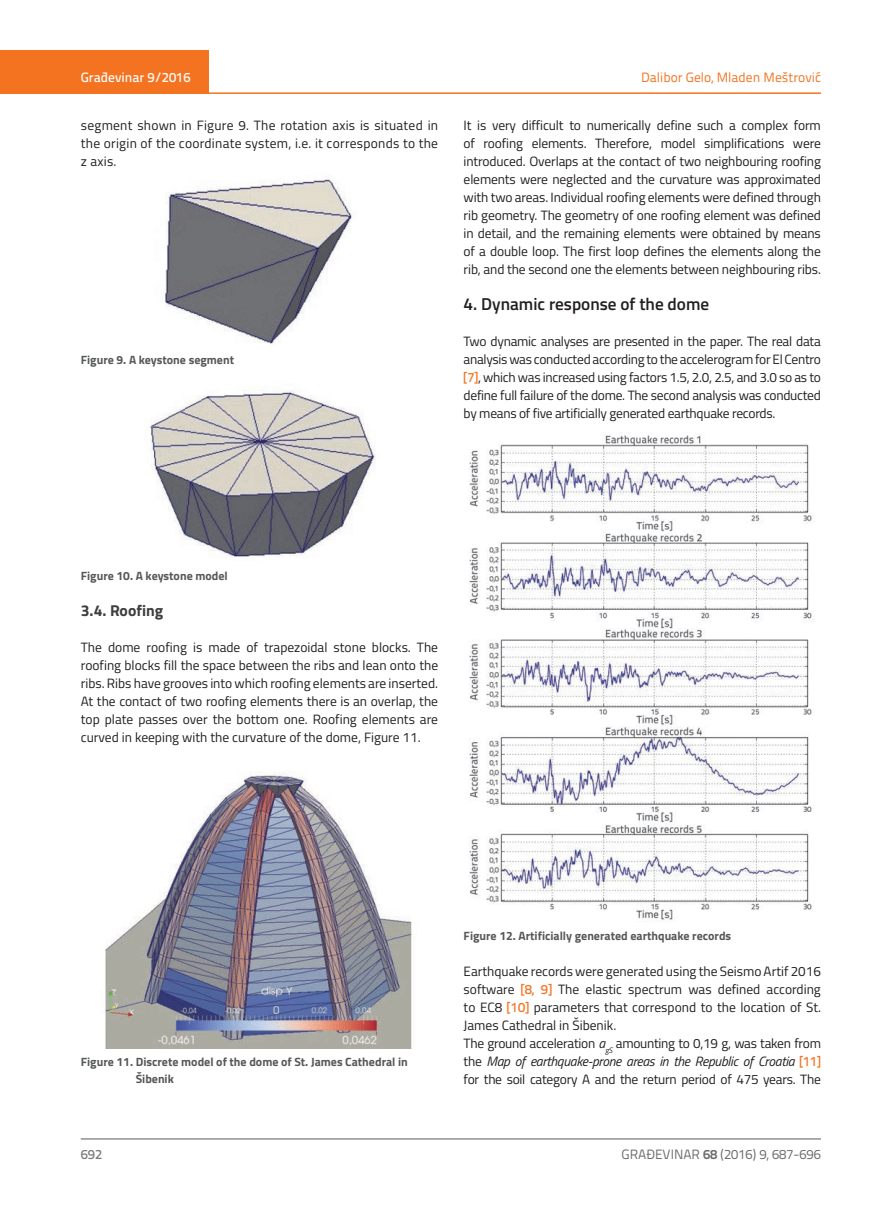
<style>
.page{position:relative;width:872px;height:1212px;background:#fff}
.page>*{position:absolute;margin:0;border:0;box-sizing:border-box;transform-origin:0 0}
.t1{font:600 17.25px "Titillium";color:#231f20}
.t2{font:700 15.75px "Titillium";color:#3e3e3f}
.t3{font:13.5px/18px "Titillium";color:#231f20;text-align:justify}
.t4{font:13.5px "Titillium Text 22 L";color:#6c6d70}
.t5{font:13.5px "Titillium Text 22 L";color:#f47321}
.t6{font:500 13.5px "Titillium Text 22 L";color:#fff}
.t7{font:500 13.5px "Titillium Text 22 L";color:#787a7d}
.t8{font:700 12px/16.5px "Titillium";color:#57585a}
.s1{font-family:"Titillium Text 22 L";font-weight:500;color:#f47321}
.s2{font-style:italic}
.s3{font-weight:700}
</style>
<div class="page">
<div style="left:0;top:50px;width:208px;height:44px;background:#f47321"></div>
<hr style="left:0;top:92px;width:821px;height:2px;background:#f47321">
<hr style="left:81px;top:1139px;width:740px;height:1px;background:#57585a">
<img style="left:165px;top:176px;width:187px;height:168px">
<img style="left:150px;top:389px;width:226px;height:168px">
<img style="left:104px;top:772px;width:308px;height:276px">
<img style="left:469px;top:432px;width:346px;height:490px">
<p class="t6" style="left:81px;top:67px;width:111px">Građevinar 9/2016</p>
<p class="t3" style="left:81px;top:115px;width:359px">segment shown in Figure 9. The rotation axis is situated in the origin of the coordinate system, i.e. it corresponds to the z axis.</p>
<p class="t8" style="left:81px;top:351px;width:155px">Figure 9. A keystone segment</p>
<p class="t5" style="left:641px;top:68px;width:181px">Dalibor Gelo, Mladen Meštrović</p>
<p class="t3" style="left:463px;top:115px;width:359px">It is very difficult to numerically define such a complex form of roofing elements. Therefore, model simplifications were introduced. Overlaps at the contact of two neighbouring roofing elements were neglected and the curvature was approximated with two areas. Individual roofing elements were defined through rib geometry. The geometry of one roofing element was defined in detail, and the remaining elements were obtained by means of a double loop. The first loop defines the elements along the rib, and the second one the elements between neighbouring ribs.</p>
<p class="t1" style="left:463px;top:291px;width:247px">4. Dynamic response of the dome</p>
<p class="t3" style="left:463px;top:331px;width:359px">Two dynamic analyses are presented in the paper. The real data analysis was conducted according to the accelerogram for El Centro <span class="s1">[7]</span>, which was increased using factors 1.5, 2.0, 2.5, and 3.0 so as to define full failure of the dome. The second analysis was conducted by means of five artificially generated earthquake records.</p>
<p class="t8" style="left:81px;top:567px;width:148px">Figure 10. A keystone model</p>
<p class="t2" style="left:81px;top:598px;width:84px">3.4. Roofing</p>
<p class="t3" style="left:81px;top:638px;width:359px">The dome roofing is made of trapezoidal stone blocks. The roofing blocks fill the space between the ribs and lean onto the ribs. Ribs have grooves into which roofing elements are inserted.<br>At the contact of two roofing elements there is an overlap, the top plate passes over the bottom one. Roofing elements are curved in keeping with the curvature of the dome, Figure 11.</p>
<p class="t8" style="left:136px;top:1053px;width:274px;text-indent:-55px">Figure 11. Discrete model of the dome of St. James Cathedral in<br>Šibenik</p>
<p class="t8" style="left:463px;top:927px;width:269px">Figure 12. Artificially generated earthquake records</p>
<p class="t3" style="left:463px;top:962px;width:359px;text-align:left">Earthquake records were generated using the Seismo Artif 2016 software <span class="s1">[8, 9]</span> The elastic spectrum was defined according to EC8 <span class="s1">[10]</span> parameters that correspond to the location of St.<br>James Cathedral in Šibenik.<br>The ground acceleration <span class="s2">a</span><sub>gS</sub> amounting to 0,19 g, was taken from the <span class="s2">Map of earthquake-prone areas in the Republic of Croatia</span> <span class="s1">[11] </span>for the soil category A and the return period of 475 years. The</p>
<p class="t7" style="left:81px;top:1144px;width:23px">692</p>
<p class="t4" style="left:621px;top:1144px;width:201px">GRAĐEVINAR <span class="s3">68</span> (2016) 9, 687-696</p>
</div>
